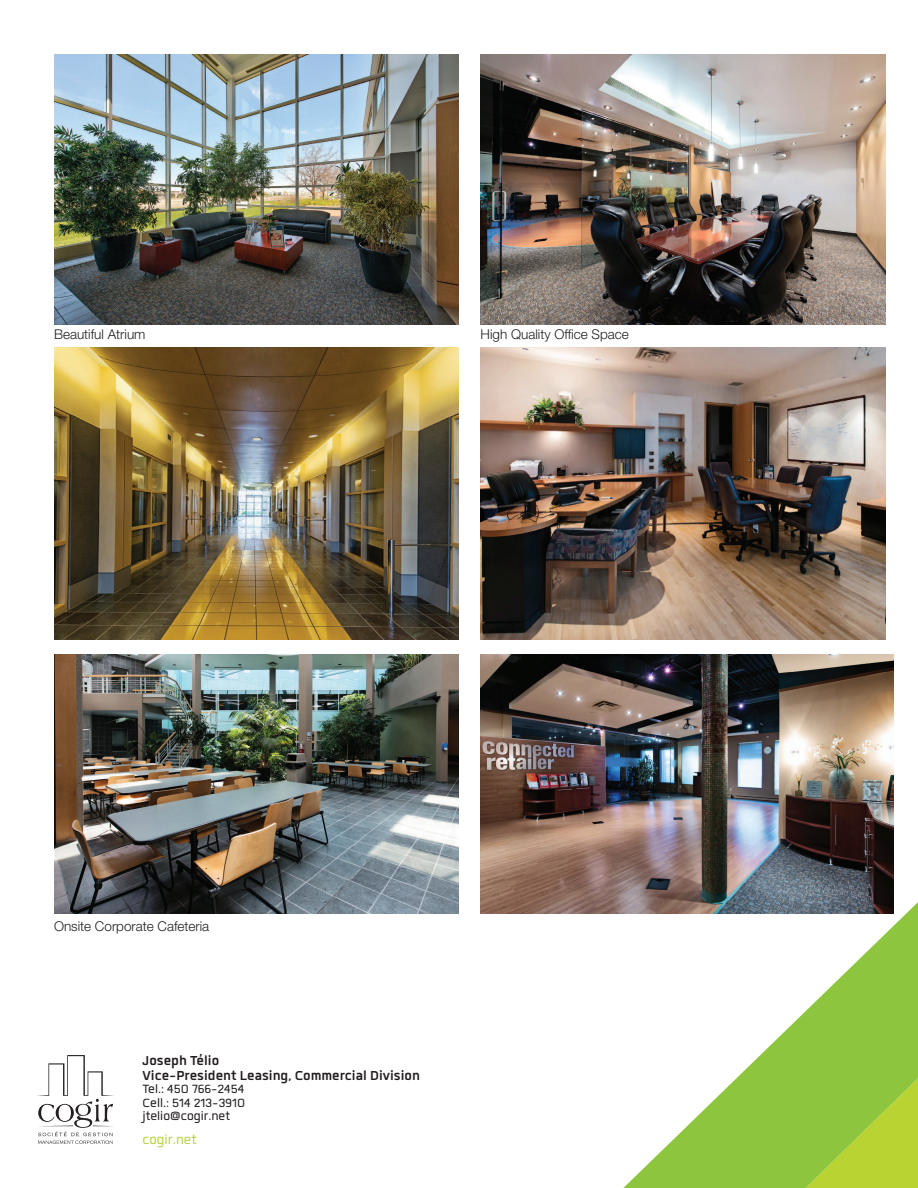
<style>
.page{position:relative;width:918px;height:1188px;background:#fff}
.page>*{position:absolute;margin:0;border:0;box-sizing:border-box;transform-origin:0 0}
.t1{font:700 18px/15px "Quan";color:#231f20}
.t2{font:18px "Quan";color:#b6d443}
.t3{font:16.5px/13.5px "Quan";color:#231f20;text-align:justify}
.t4{font:300 13.5px "Helvetica Neue";color:#231f20}
</style>
<div class="page">
<svg style="left:37px;top:1055px;width:77px;height:89px"></svg>
<svg style="left:623px;top:888px;width:295px;height:300px"></svg>
<img style="left:54px;top:54px;width:405px;height:271px">
<img style="left:481px;top:54px;width:405px;height:270px">
<img style="left:54px;top:348px;width:405px;height:291px">
<img style="left:481px;top:348px;width:405px;height:291px">
<img style="left:54px;top:654px;width:405px;height:260px">
<img style="left:481px;top:654px;width:412px;height:260px">
<p class="t4" style="left:54px;top:326px;width:93px">Beautiful Atrium</p>
<p class="t4" style="left:481px;top:326px;width:150px">High Quality Office Space</p>
<p class="t4" style="left:54px;top:918px;width:157px">Onsite Corporate Cafeteria</p>
<h1 class="t1" style="left:143px;top:1052px;width:279px">Joseph Télio<br>Vice-President Leasing, Commercial Division</h1>
<p class="t3" style="left:143px;top:1082px;width:104px">Tel.: 450 766-2454<br>Cell.: 514 213-3910 jtelio@cogir.net</p>
<h1 class="t2" style="left:143px;top:1131px;width:55px">cogir.net</h1>
</div>
